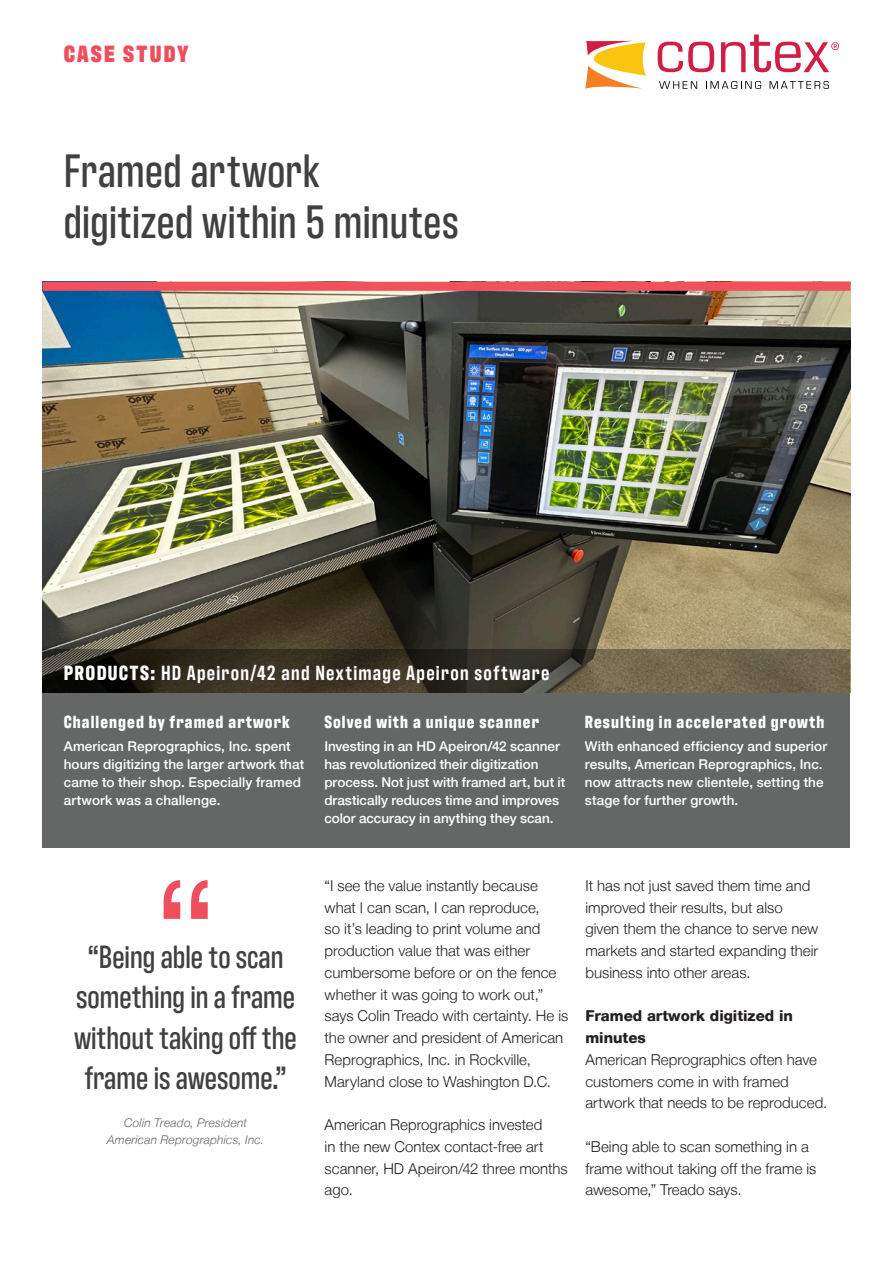
<style>
.page{position:relative;width:893px;height:1263px;background:#fff}
.page>*{position:absolute;margin:0;border:0;box-sizing:border-box;transform-origin:0 0}
.t1{font:150px "Helvetica Neue LT";color:#ef4f5c}
.Headline{font:500 48px/51px "Antarctican Headline";letter-spacing:.01em;color:#404040}
.t2{font:500 33px/40.5px "Antarctican Headline";color:#404040;text-align:center}
.t3{font:900 24px "Antarctican Headline";letter-spacing:.1em;color:#ef4f5c}
.t4{font:600 21px "Antarctican Headline";letter-spacing:.06em;color:#fff}
.Subheading_white{font:700 18px "Antarctican Headline";letter-spacing:.06em;color:#fff}
.Copy{font:300 15px/21.8px "Helvetica Neue LT";letter-spacing:.005em;color:#231f20}
.Subheading{font:800 15px/21.8px "Helvetica Neue LT";color:#231f20}
.Copy_white{font:500 13.5px/18px "Helvetica Neue LT";letter-spacing:.005em;color:#fff}
.Quote_who{font:italic 300 12px "Helvetica Neue LT";letter-spacing:.015em;color:#656767}
.s1{font-weight:700}
</style>
<div class="page">
<svg style="left:658px;top:42px;width:56px;height:30px"></svg>
<svg style="left:585px;top:41px;width:61px;height:48px"></svg>
<svg style="left:659px;top:81px;width:38px;height:8px"></svg>
<svg style="left:706px;top:81px;width:55px;height:8px"></svg>
<svg style="left:770px;top:81px;width:59px;height:8px"></svg>
<svg style="left:721px;top:35px;width:118px;height:37px"></svg>
<img style="left:43px;top:291px;width:807px;height:358px">
<svg style="left:43px;top:649px;width:807px;height:44px;background:#463f2f"></svg>
<div style="left:43px;top:282px;width:807px;height:9px;background:#f0515c"></div>
<div style="left:43px;top:693px;width:807px;height:154px;background:#656767"></div>
<p class="t3" style="left:64px;top:36px;width:127px">CASE STUDY</p>
<p class="Headline" style="left:64px;top:142px;width:396px">Framed artwork digitized within 5 minutes</p>
<p class="t4" style="left:64px;top:658px;width:487px"><span class="s1">PRODUCTS:</span> HD Apeiron/42 and Nextimage Apeiron software</p>
<p class="Subheading_white" style="left:64px;top:709px;width:228px">Challenged by framed artwork</p>
<p class="Copy_white" style="left:64px;top:737px;width:242px">American Reprographics, Inc. spent hours digitizing the larger artwork that came to their shop. Especially framed artwork was a challenge.</p>
<p class="Subheading_white" style="left:324px;top:709px;width:216px">Solved with a unique scanner</p>
<p class="Copy_white" style="left:324px;top:737px;width:242px">Investing in an HD Apeiron/42 scanner has revolutionized their digitization process. Not just with framed art, but it drastically reduces time and improves color accuracy in anything they scan.</p>
<p class="Subheading_white" style="left:585px;top:709px;width:241px">Resulting in accelerated growth</p>
<p class="Copy_white" style="left:585px;top:737px;width:244px">With enhanced efficiency and superior results, American Reprographics, Inc. now attracts new clientele, setting the stage for further growth.</p>
<p class="t1" style="left:218px;top:954px;width:65px;rotate:-180deg">”</p>
<p class="t2" style="left:75px;top:934px;width:224px">“Being able to scan something in a frame without taking off the frame is awesome.”</p>
<p class="Quote_who" style="left:124px;top:1116px;width:125px">Colin Treado, President</p>
<p class="Quote_who" style="left:107px;top:1132px;width:159px">American Reprographics, Inc.</p>
<p class="Copy" style="left:325px;top:874px;width:245px">“I see the value instantly because what I can scan, I can reproduce,<br>so it’s leading to print volume and production value that was either cumbersome before or on the fence whether it was going to work out,” says Colin Treado with certainty. He is the owner and president of American Reprographics, Inc. in Rockville, Maryland close to Washington D.C.</p>
<p class="Copy" style="left:325px;top:1113px;width:245px">American Reprographics invested<br>in the new Contex contact-free art scanner, HD Apeiron/42 three months ago.</p>
<p class="Copy" style="left:585px;top:874px;width:234px">It has not just saved them time and improved their results, but also given them the chance to serve new markets and started expanding their business into other areas.</p>
<p class="Subheading" style="left:585px;top:1005px;width:209px">Framed artwork digitized in minutes</p>
<p class="Copy" style="left:585px;top:1048px;width:243px">American Reprographics often have customers come in with framed artwork that needs to be reproduced.</p>
<p class="Copy" style="left:585px;top:1135px;width:233px">“Being able to scan something in a frame without taking off the frame is awesome,” Treado says.</p>
</div>
